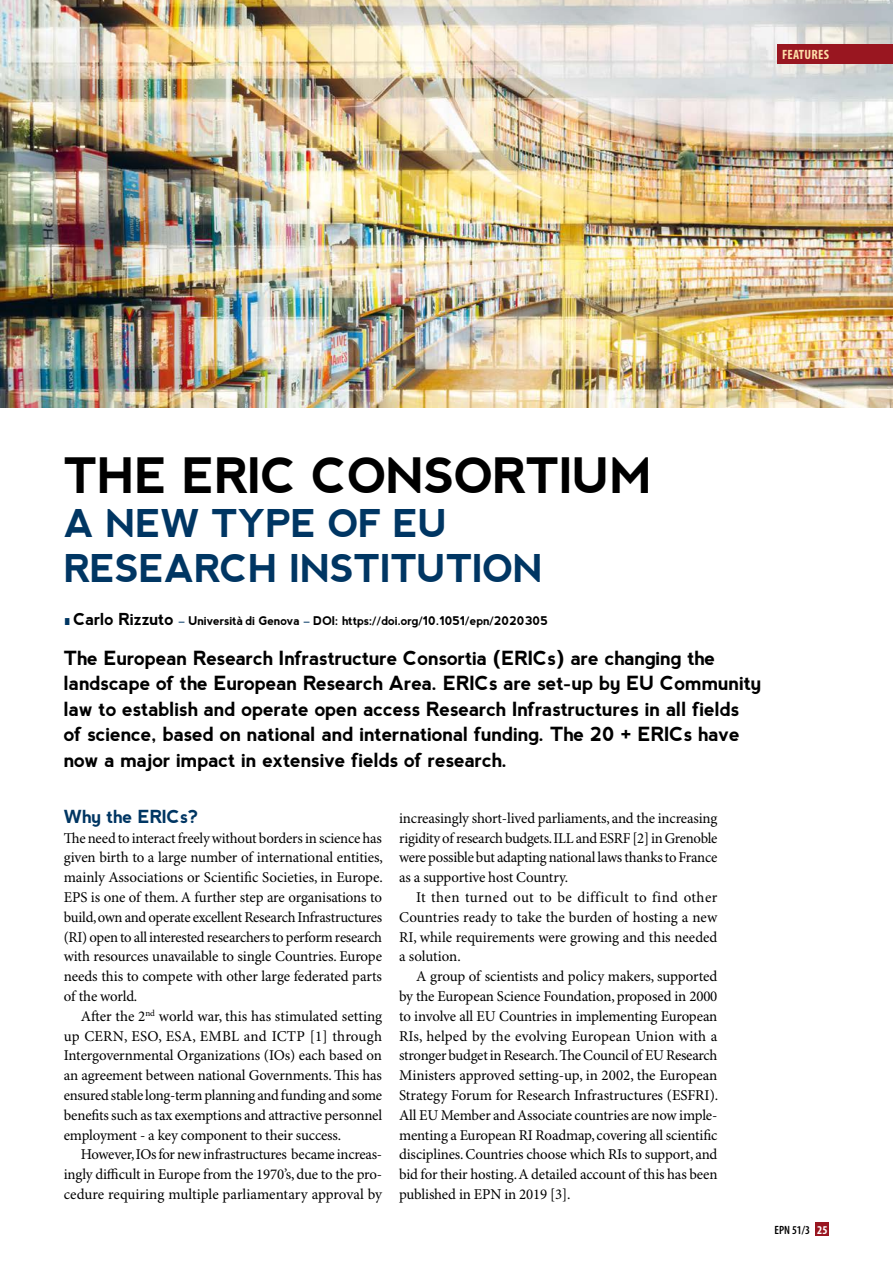
<style>
.page{position:relative;width:893px;height:1263px;background:#fff}
.page>*{position:absolute;margin:0;border:0;box-sizing:border-box;transform-origin:0 0}
.t1{font:700 48.75px "nevis";letter-spacing:-.015em;color:#000}
.t2{font:700 38.25px/44.4px "nevis";letter-spacing:-.015em;color:#003663}
.t3{font:700 19.5px/25.5px "nevis";letter-spacing:-.015em;color:#000}
.t4{font:700 18px "nevis";letter-spacing:-.015em;color:#003663}
.t5{font:15px/19.8px "Minion Pro";letter-spacing:-.01em;color:#000;text-align:justify}
.t6{font:700 condensed 13.5px "Myriad Pro";letter-spacing:.02em;color:#fedea9}
.t7{font:700 12px "nevis";letter-spacing:-.015em;color:#000}
.t8{font:600 condensed 12px "Myriad Pro";color:#000}
.s1{font-family:"Myriad Pro";font-weight:900;font-size:9.75px;color:#003663}
.s2{font-size:16.5px}
.s3{color:#003663}
.s4{font-family:"Myriad Pro"}
.s5{font-weight:700;color:#fff}
</style>
<div class="page">
<img style="left:0;top:0;width:893px;height:407px">
<div style="left:816px;top:1222px;width:13px;height:14px;background:#991620"></div>
<div style="left:777px;top:45px;width:116px;height:19px;background:#991620"></div>
<p class="t6" style="left:782px;top:47px;width:49px">FEATURES</p>
<h1 class="t1" style="left:64px;top:448px;width:590px">THE ERIC CONSORTIUM</h1>
<h2 class="t2" style="left:64px;top:501px;width:481px">A NEW TYPE OF EU<br>RESEARCH INSTITUTION</h2>
<p class="t7" style="left:64px;top:614px;width:486px"><span class="s1">l</span><span class="s2">Carlo Rizzuto</span> <span class="s3">–</span> Universita<span class="s4">`</span> di Genova <span class="s3">–</span> DOI: https://doi.org/10.1051/epn/2020305</p>
<p class="t3" style="left:64px;top:645px;width:699px">The European Research Infrastructure Consortia (ERICs) are changing the landscape of the European Research Area. ERICs are set-up by EU Community law to establish and operate open access Research Infrastructures in all fields of science, based on national and international funding. The 20 + ERICs have now a major impact in extensive fields of research.</p>
<p class="t4" style="left:64px;top:806px;width:137px">Why the ERICs?</p>
<p class="t5" style="left:64px;top:829px;width:321px">The need to interact freely without borders in science has given birth to a large number of international entities, mainly Associations or Scientific Societies, in Europe.<br>EPS is one of them. A further step are organisations to build, own and operate excellent Research Infrastructures (RI) open to all interested researchers to perform research with resources unavailable to single Countries. Europe needs this to compete with other large federated parts of the world.</p>
<p class="t5" style="left:64px;top:1007px;width:320px;text-indent:17px">After the 2<sup>nd</sup> world war, this has stimulated setting up CERN, ESO, ESA, EMBL and ICTP [1] through Intergovernmental Organizations (IOs) each based on an agreement between national Governments. This has ensured stable long-term planning and funding and some benefits such as tax exemptions and attractive personnel employment - a key component to their success.</p>
<p class="t5" style="left:64px;top:1145px;width:320px;text-indent:17px">However, IOs for new infrastructures became increas&shy;ingly difficult in Europe from the 1970’s, due to the pro&shy;cedure requiring multiple parliamentary approval by</p>
<p class="t5" style="left:399px;top:809px;width:320px">increasingly short-lived parliaments, and the increasing rigidity of research budgets. ILL and ESRF [2] in Grenoble were possible but adapting national laws thanks to France as a supportive host Country.</p>
<p class="t5" style="left:399px;top:888px;width:320px;text-indent:17px">It then turned out to be difficult to find other Countries ready to take the burden of hosting a new RI, while requirements were growing and this needed a solution.</p>
<p class="t5" style="left:399px;top:967px;width:321px;text-indent:17px">A group of scientists and policy makers, supported by the European Science Foundation, proposed in 2000 to involve all EU Countries in implementing European RIs, helped by the evolving European Union with a stronger budget in Research. The Council of EU Research Ministers approved setting-up, in 2002, the European Strategy Forum for Research Infrastructures (ESFRI).<br>All EU Member and Associate countries are now imple&shy;menting a European RI Roadmap, covering all scientific disciplines. Countries choose which RIs to support, and bid for their hosting. A detailed account of this has been published in EPN in 2019 [3].</p>
<p class="t8" style="left:774px;top:1223px;width:54px">EPN 51/3 <span class="s5">25</span></p>
</div>
